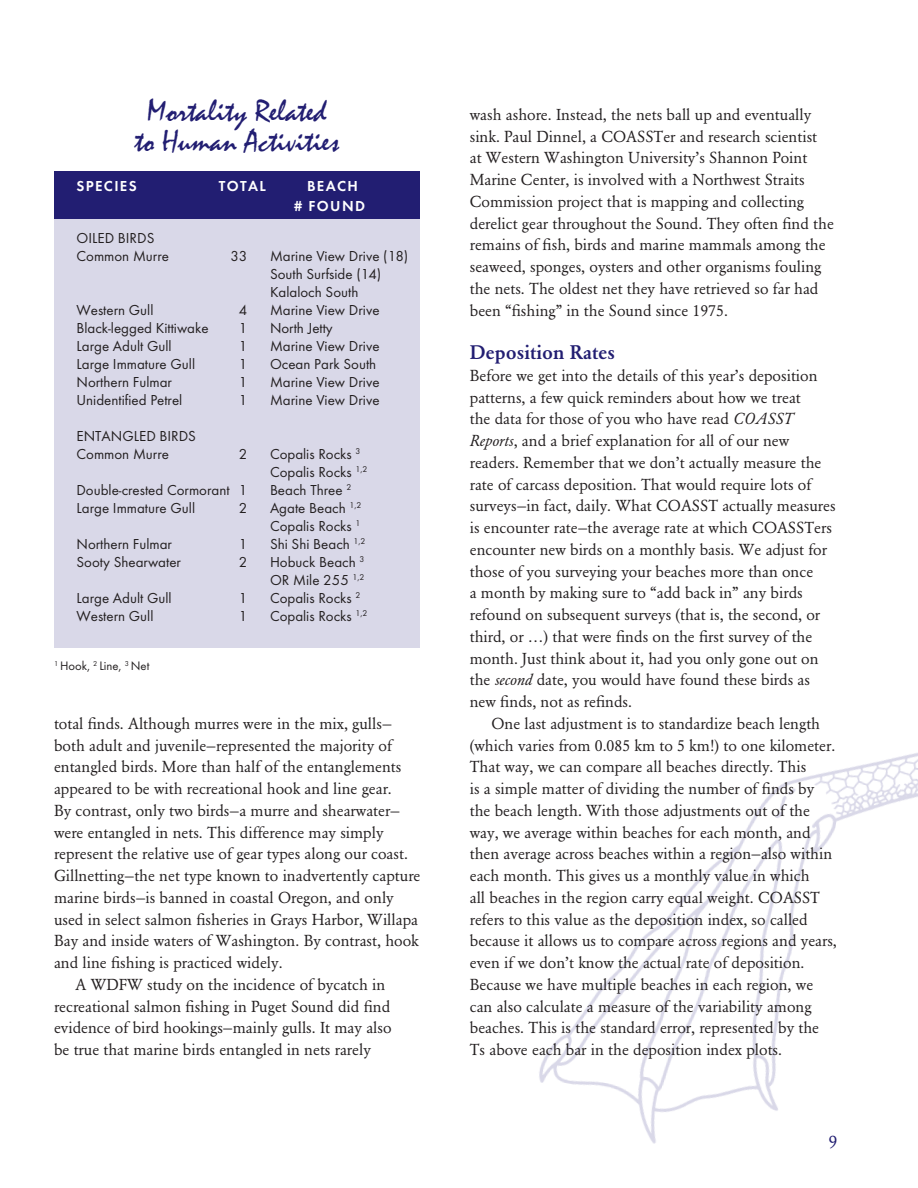
<style>
.page{position:relative;width:918px;height:1188px;background:#fff}
.page>*{position:absolute;margin:0;border:0;box-sizing:border-box;transform-origin:0 0}
.t1{font:31.5px/30px "Mistral";color:#221e72;text-align:center}
.t2{font:500 19.5px "Garamond BE";color:#221e72}
.t3{font:18px "Garamond BE";color:#221e72}
.t4{font:15.75px/21.8px "Garamond BE";color:#231f20}
.t5{font:15px/18px "Futura T";color:#231f20}
.t6{font:600 15px/20.2px "Futura T";letter-spacing:.09em;color:#fff;text-align:center}
.t7{font:12.75px "Futura T";color:#231f20}
.s1{font-style:italic}
</style>
<div class="page">
<img style="left:539px;top:753px;width:379px;height:391px">
<div style="left:55px;top:188px;width:364px;height:459px;background:#d9d8e8"></div>
<div style="left:54px;top:188px;width:366px;height:460px;border:2px solid #d9d8e8"></div>
<div style="left:55px;top:172px;width:364px;height:46px;background:#221e72"></div>
<div style="left:54px;top:171px;width:366px;height:48px;border:2px solid #221e72"></div>
<h1 class="t1" style="left:135px;top:98px;width:206px">Mortality Related to Human Activities</h1>
<p class="t6" style="left:76px;top:177px;width:62px">SPECIES</p>
<p class="t6" style="left:219px;top:177px;width:49px">TOTAL</p>
<p class="t6" style="left:294px;top:177px;width:73px">BEACH<br># FOUND</p>
<p class="t5" style="left:76px;top:230px;width:94px">OILED BIRDS<br>Common Murre</p>
<p class="t5" style="left:230px;top:248px;width:19px">33</p>
<p class="t5" style="left:270px;top:248px;width:140px">Marine View Drive (18)<br>South Surfside (14)<br>Kalaloch South</p>
<p class="t5" style="left:76px;top:302px;width:78px">Western Gull</p>
<p class="t5" style="left:239px;top:302px;width:10px">4</p>
<p class="t5" style="left:270px;top:302px;width:111px">Marine View Drive</p>
<p class="t5" style="left:76px;top:320px;width:134px">Black-legged Kittiwake</p>
<p class="t5" style="left:239px;top:320px;width:10px">1</p>
<p class="t5" style="left:270px;top:320px;width:64px">North Jetty</p>
<p class="t5" style="left:76px;top:338px;width:97px">Large Adult Gull</p>
<p class="t5" style="left:239px;top:338px;width:10px">1</p>
<p class="t5" style="left:270px;top:338px;width:111px">Marine View Drive</p>
<p class="t5" style="left:76px;top:356px;width:120px">Large Immature Gull</p>
<p class="t5" style="left:239px;top:356px;width:10px">1</p>
<p class="t5" style="left:270px;top:356px;width:108px">Ocean Park South</p>
<p class="t5" style="left:76px;top:374px;width:97px">Northern Fulmar</p>
<p class="t5" style="left:239px;top:374px;width:10px">1</p>
<p class="t5" style="left:270px;top:374px;width:111px">Marine View Drive</p>
<p class="t5" style="left:76px;top:392px;width:107px">Unidentified Petrel</p>
<p class="t5" style="left:239px;top:392px;width:10px">1</p>
<p class="t5" style="left:270px;top:392px;width:111px">Marine View Drive</p>
<p class="t5" style="left:76px;top:428px;width:121px">ENTANGLED BIRDS<br>Common Murre</p>
<p class="t5" style="left:239px;top:446px;width:10px">2</p>
<p class="t5" style="left:270px;top:446px;width:99px">Copalis Rocks <sup>3<br></sup>Copalis Rocks <sup>1,2</sup></p>
<p class="t5" style="left:76px;top:482px;width:173px">Double-crested Cormorant 1</p>
<p class="t5" style="left:270px;top:482px;width:83px">Beach Three <sup>2</sup></p>
<p class="t5" style="left:76px;top:500px;width:120px">Large Immature Gull</p>
<p class="t5" style="left:239px;top:500px;width:10px">2</p>
<p class="t5" style="left:270px;top:500px;width:93px">Agate Beach <sup>1,2<br></sup>Copalis Rocks <sup>1</sup></p>
<p class="t5" style="left:76px;top:536px;width:97px">Northern Fulmar</p>
<p class="t5" style="left:239px;top:536px;width:10px">1</p>
<p class="t5" style="left:270px;top:536px;width:97px">Shi Shi Beach <sup>1,2</sup></p>
<p class="t5" style="left:76px;top:554px;width:106px">Sooty Shearwater</p>
<p class="t5" style="left:239px;top:554px;width:10px">2</p>
<p class="t5" style="left:270px;top:554px;width:96px">Hobuck Beach <sup>3<br></sup>OR Mile 255 <sup>1,2</sup></p>
<p class="t5" style="left:76px;top:590px;width:97px">Large Adult Gull</p>
<p class="t5" style="left:239px;top:590px;width:10px">1</p>
<p class="t5" style="left:270px;top:590px;width:92px">Copalis Rocks <sup>2</sup></p>
<p class="t5" style="left:76px;top:608px;width:78px">Western Gull</p>
<p class="t5" style="left:239px;top:608px;width:10px">1</p>
<p class="t5" style="left:270px;top:608px;width:99px">Copalis Rocks <sup>1,2</sup></p>
<p class="t7" style="left:54px;top:660px;width:97px"><sup>1</sup> Hook, <sup>2</sup> Line, <sup>3</sup> Net</p>
<p class="t4" style="left:54px;top:714px;width:339px">total finds. Although murres were in the mix, gulls—</p>
<p class="t4" style="left:54px;top:736px;width:339px">both adult and juvenile—represented the majority of</p>
<p class="t4" style="left:54px;top:757px;width:349px">entangled birds. More than half of the entanglements</p>
<p class="t4" style="left:54px;top:779px;width:339px">appeared to be with recreational hook and line gear.</p>
<p class="t4" style="left:54px;top:801px;width:348px">By contrast, only two birds—a murre and shearwater—</p>
<p class="t4" style="left:54px;top:823px;width:331px">were entangled in nets. This difference may simply</p>
<p class="t4" style="left:54px;top:844px;width:355px">represent the relative use of gear types along our coast.</p>
<p class="t4" style="left:54px;top:866px;width:368px">Gillnetting—the net type known to inadvertently capture</p>
<p class="t4" style="left:54px;top:888px;width:341px">marine birds—is banned in coastal Oregon, and only</p>
<p class="t4" style="left:54px;top:910px;width:366px">used in select salmon fisheries in Grays Harbor, Willapa</p>
<p class="t4" style="left:54px;top:931px;width:366px">Bay and inside waters of Washington. By contrast, hook</p>
<p class="t4" style="left:54px;top:953px;width:230px">and line fishing is practiced widely.</p>
<p class="t4" style="left:76px;top:975px;width:311px">A WDFW study on the incidence of bycatch in</p>
<p class="t4" style="left:54px;top:997px;width:338px">recreational salmon fishing in Puget Sound did find</p>
<p class="t4" style="left:54px;top:1018px;width:339px">evidence of bird hookings—mainly gulls. It may also</p>
<p class="t4" style="left:54px;top:1040px;width:318px">be true that marine birds entangled in nets rarely</p>
<p class="t4" style="left:470px;top:105px;width:366px">wash ashore. Instead, the nets ball up and eventually sink. Paul Dinnel, a COASSTer and research scientist<br>at Western Washington University’s Shannon Point Marine Center, is involved with a Northwest Straits Commission project that is mapping and collecting derelict gear throughout the Sound. They often find the remains of fish, birds and marine mammals among the seaweed, sponges, oysters and other organisms fouling the nets. The oldest net they have retrieved so far had been “fishing” in the Sound since 1975.</p>
<p class="t2" style="left:470px;top:344px;width:147px">Deposition Rates</p>
<p class="t4" style="left:470px;top:366px;width:367px">Before we get into the details of this year’s deposition patterns, a few quick reminders about how we treat<br>the data for those of you who have read <span class="s1">COASST Reports</span>, and a brief explanation for all of our new readers. Remember that we don’t actually measure the rate of carcass deposition. That would require lots of surveys—in fact, daily. What COASST actually measures is encounter rate—the average rate at which COASSTers encounter new birds on a monthly basis. We adjust for those of you surveying your beaches more than once<br>a month by making sure to “add back in” any birds refound on subsequent surveys (that is, the second, or third, or …) that were finds on the first survey of the month. Just think about it, had you only gone out on the <span class="s1">second</span> date, you would have found these birds as new finds, not as refinds.</p>
<p class="t4" style="left:470px;top:714px;width:369px;text-indent:22px">One last adjustment is to standardize beach length (which varies from 0.085 km to 5 km!) to one kilometer.<br>That way, we can compare all beaches directly. This<br>is a simple matter of dividing the number of finds by the beach length. With those adjustments out of the way, we average within beaches for each month, and then average across beaches within a region—also within each month. This gives us a monthly value in which<br>all beaches in the region carry equal weight. COASST refers to this value as the deposition index, so called because it allows us to compare across regions and years, even if we don’t know the actual rate of deposition.<br>Because we have multiple beaches in each region, we can also calculate a measure of the variability among beaches. This is the standard error, represented by the Ts above each bar in the deposition index plots.</p>
<p class="t3" style="left:828px;top:1134px;width:10px">9</p>
</div>
